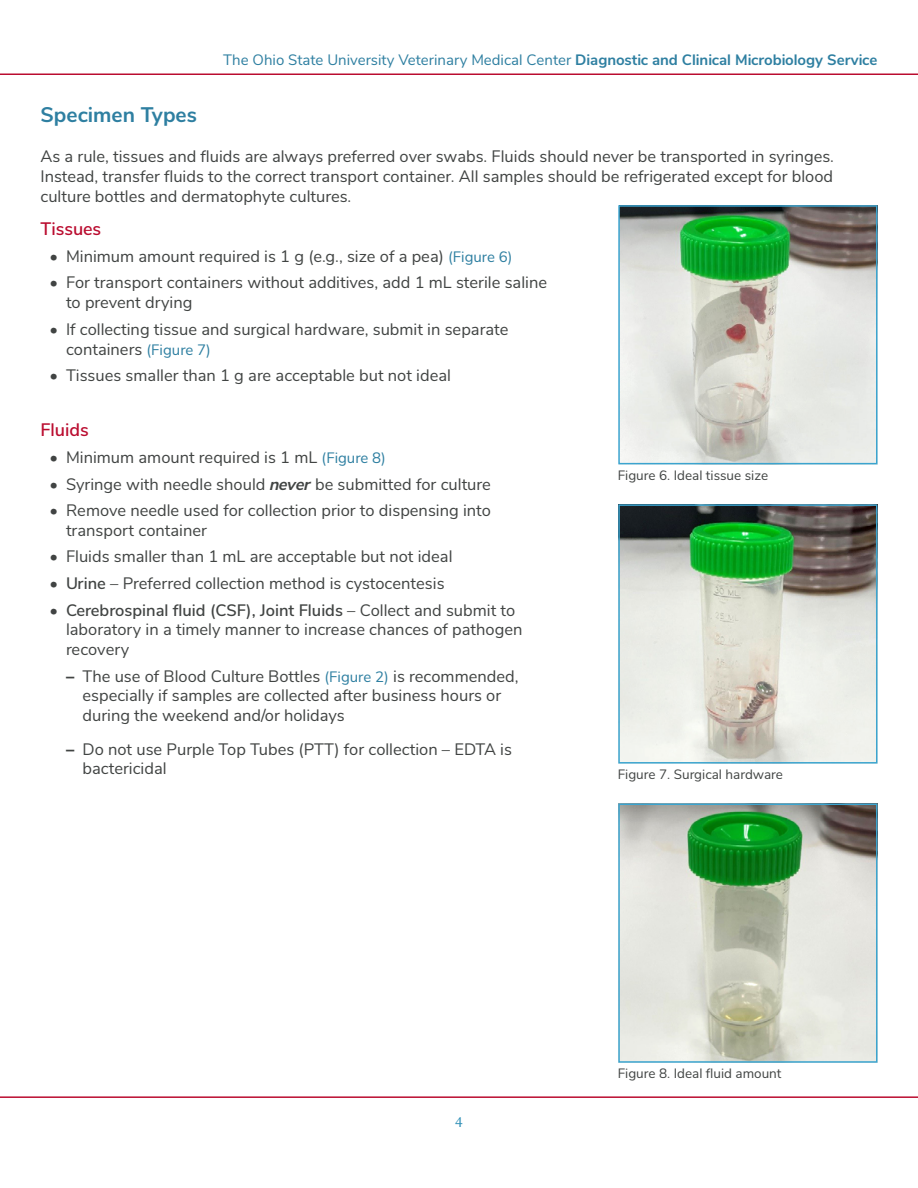
<style>
.page{position:relative;width:918px;height:1188px;background:#fff}
.page>*{position:absolute;margin:0;border:0;box-sizing:border-box;transform-origin:0 0}
.t1{font:700 21px "Buckeye Sans";color:#2e7fa1}
.t2{font:600 18px "Buckeye Sans";color:#ba0c2f}
.t3{font:16.5px/19.8px "Buckeye Sans";color:#414443}
.t4{font:15px "Buckeye Sans";color:#2e7fa1}
.t5{font:15px "Buckeye Serif";color:#3492b8}
.t6{font:13.5px "Buckeye Sans";color:#414443}
.s1{font-weight:700}
.s2{font-size:15px;color:#2e7fa1}
.s3{font-weight:700;font-style:italic}
.s4{font-weight:600}
.s5{font-weight:900}
</style>
<div class="page">
<img style="left:621px;top:507px;width:254px;height:254px">
<div style="left:618px;top:504px;width:260px;height:260px;border:2px solid #3ba4cf"></div>
<img style="left:621px;top:208px;width:254px;height:253px">
<div style="left:618px;top:205px;width:260px;height:259px;border:2px solid #3ba4cf"></div>
<img style="left:621px;top:807px;width:254px;height:253px">
<div style="left:618px;top:804px;width:260px;height:259px;border:2px solid #3ba4cf"></div>
<hr style="left:0;top:1096px;width:918px;height:2px;background:#ba0c2f">
<hr style="left:0;top:74px;width:918px;height:1px;background:#ba0c2f">
<p class="t4" style="left:223px;top:49px;width:656px">The Ohio State University Veterinary Medical Center <span class="s1">Diagnostic and Clinical Microbiology Service</span></p>
<p class="t1" style="left:40px;top:100px;width:158px">Specimen Types</p>
<p class="t3" style="left:40px;top:145px;width:795px;text-align:justify">As a rule, tissues and fluids are always preferred over swabs. Fluids should never be transported in syringes.<br>Instead, transfer fluids to the correct transport container. All samples should be refrigerated except for blood culture bottles and dermatophyte cultures.</p>
<p class="t2" style="left:40px;top:216px;width:62px">Tissues</p>
<p class="t3" style="left:50px;top:245px;width:465px">• Minimum amount required is 1 g (e.g., size of a pea) <span class="s2">(Figure 6)</span></p>
<p class="t3" style="left:66px;top:272px;width:483px;text-indent:-16px">• For transport containers without additives, add 1 mL sterile saline to prevent drying</p>
<p class="t3" style="left:66px;top:318px;width:444px;text-indent:-16px">• If collecting tissue and surgical hardware, submit in separate containers <span class="s2">(Figure 7)</span></p>
<p class="t3" style="left:50px;top:364px;width:403px">• Tissues smaller than 1 g are acceptable but not ideal</p>
<p class="t2" style="left:40px;top:417px;width:50px">Fluids</p>
<p class="t3" style="left:50px;top:446px;width:338px">• Minimum amount required is 1 mL <span class="s2">(Figure 8)</span></p>
<p class="t3" style="left:50px;top:473px;width:443px">• Syringe with needle should <span class="s3">never</span> be submitted for culture</p>
<p class="t3" style="left:66px;top:499px;width:427px;text-indent:-16px">• Remove needle used for collection prior to dispensing into transport container</p>
<p class="t3" style="left:50px;top:546px;width:405px">• Fluids smaller than 1 mL are acceptable but not ideal</p>
<p class="t3" style="left:50px;top:572px;width:397px">• <span class="s4">Urine</span> – Preferred collection method is cystocentesis</p>
<p class="t3" style="left:66px;top:599px;width:458px;text-indent:-16px">• <span class="s4">Cerebrospinal fluid (CSF), Joint Fluids</span> – Collect and submit to laboratory in a timely manner to increase chances of pathogen recovery</p>
<p class="t3" style="left:82px;top:665px;width:437px;text-indent:-16px"><span class="s5">–</span> The use of Blood Culture Bottles <span class="s2">(Figure 2)</span> is recommended, especially if samples are collected after business hours or during the weekend and/or holidays</p>
<p class="t3" style="left:82px;top:738px;width:431px;text-indent:-16px"><span class="s5">–</span> Do not use Purple Top Tubes (PTT) for collection – EDTA is bactericidal</p>
<p class="t6" style="left:618px;top:465px;width:152px">Figure 6. Ideal tissue size</p>
<p class="t6" style="left:618px;top:764px;width:167px">Figure 7. Surgical hardware</p>
<p class="t5" style="left:455px;top:1112px;width:9px">4</p>
<p class="t6" style="left:618px;top:1063px;width:165px">Figure 8. Ideal fluid amount</p>
</div>
